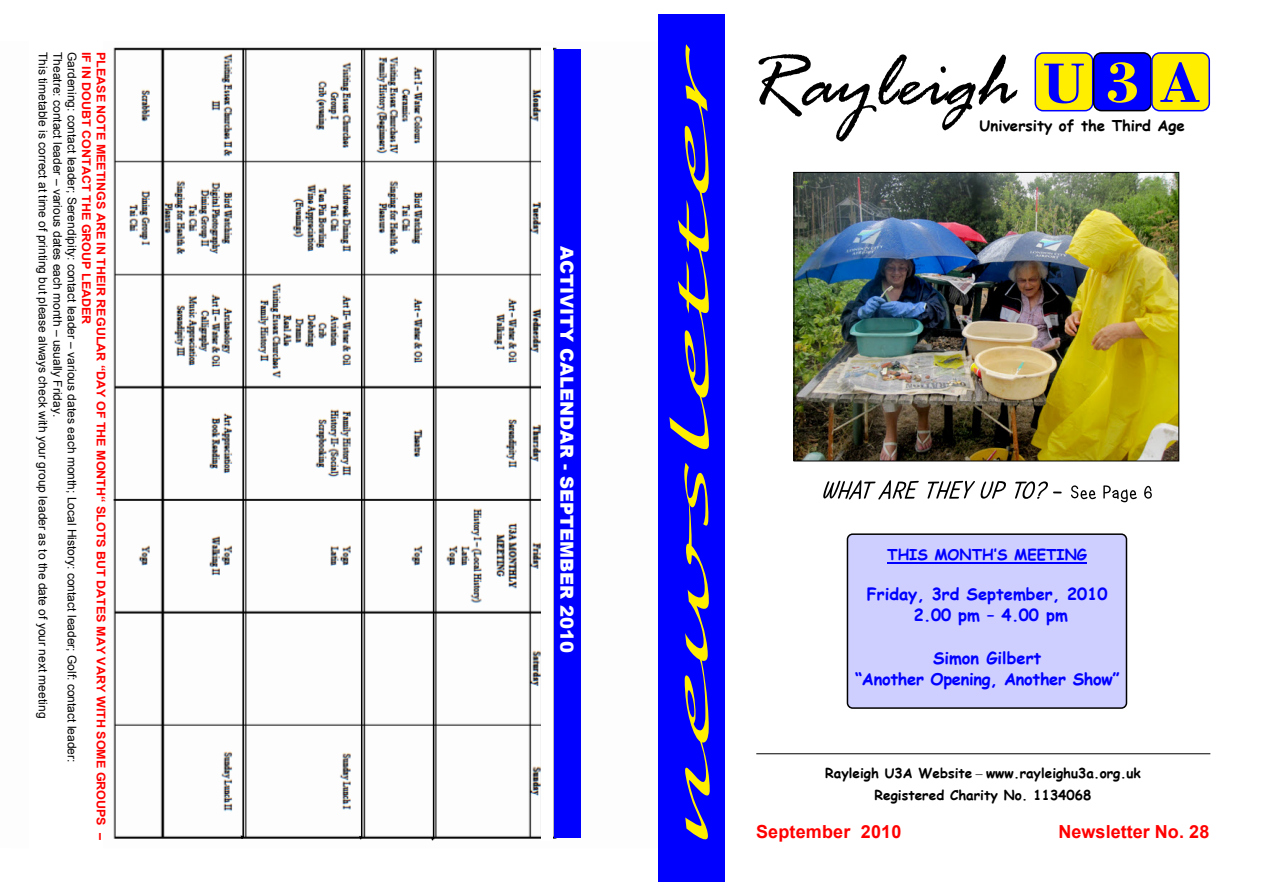
<style>
.page{position:relative;width:1263px;height:893px;background:#fff}
.page>*{position:absolute;margin:0;border:0;box-sizing:border-box;transform-origin:0 0}
.t1{font:italic 83.1px "Rage";color:#000}
.t2{font:700 59.85px "Bodoni BT";color:#00f}
.t3{font:57.3px "Belltrap";color:#fe0;scale:3.71 1}
.t4{font:900 18px "Arial";color:#fff}
.t5{font:700 18px "Arial";letter-spacing:.01em;color:#f00}
.t6{font:700 16.5px/21.1px "Comic Sans MS";color:#00f;text-align:center}
.t7{font:700 15px "Comic Sans MS";color:#000}
.t8{font:700 15px "Comic Sans MS";color:#00f}
.t9{font:700 13.5px/21.9px "Comic Sans MS";color:#000;text-align:center}
.t10{font:12px "Arial";color:#000}
.t11{font:700 12px "Arial";color:#f00;scale:1.04 1}
.s1{color:#fe0}
.s2{font-family:"Times New Roman";font-weight:400}
</style>
<div class="page">
<img style="left:113px;top:41px;width:546px;height:807px">
<div style="left:1034px;top:52px;width:59px;height:59px;background:#fe0;border:2px solid #00f;border-radius:8px"></div>
<div style="left:1093px;top:52px;width:59px;height:59px;background:#00f;border:2px solid #000;border-radius:8px"></div>
<div style="left:1151px;top:52px;width:59px;height:59px;background:#fe0;border:2px solid #00f;border-radius:8px"></div>
<div style="left:659px;top:14px;width:66px;height:868px;background:#00f"></div>
<div style="left:847px;top:533px;width:280px;height:176px;background:#ceceff;border:2px solid #000;border-radius:5px"></div>
<hr style="left:887px;top:562px;width:200px;height:1px;background:#00f">
<hr style="left:756px;top:753px;width:454px;height:1px;background:#000">
<img style="left:796px;top:174px;width:381px;height:285px">
<div style="left:794px;top:172px;width:385px;height:289px;border:1px solid #000"></div>
<svg style="left:823px;top:480px;width:96px;height:19px"></svg>
<svg style="left:927px;top:481px;width:79px;height:18px"></svg>
<svg style="left:1015px;top:481px;width:46px;height:18px"></svg>
<svg style="left:1071px;top:485px;width:25px;height:14px"></svg>
<svg style="left:1103px;top:485px;width:34px;height:17px"></svg>
<svg style="left:1144px;top:486px;width:8px;height:13px"></svg>
<div style="left:554px;top:49px;width:26px;height:789px;background:#00f"></div>
<div style="left:542px;top:47px;width:11px;height:794px;background:#fff"></div>
<hr style="left:114px;top:499px;width:427px;height:2px;background:#000">
<svg style="left:430px;top:49px;width:5px;height:793px"></svg>
<svg style="left:358px;top:48px;width:5px;height:793px"></svg>
<svg style="left:240px;top:47px;width:5px;height:794px"></svg>
<p class="t10" style="left:48px;top:52px;width:668px;rotate:90deg">This timetable is correct at time of printing but please always check with your group leader as to the date of your next meeting</p>
<p class="t10" style="left:62px;top:52px;width:367px;rotate:90deg">Theatre: contact leader – various dates each month – usually Friday.</p>
<p class="t10" style="left:77px;top:52px;width:712px;rotate:90deg">Gardening: contact leader; Serendipity: contact leader – various dates each month; Local History: contact leader; Golf: contact leader:</p>
<p class="t11" style="left:91px;top:52px;width:263px;rotate:90deg">IF IN DOUBT CONTACT THE GROUP LEADER</p>
<p class="t11" style="left:105px;top:52px;width:759px;rotate:90deg">PLEASE NOTE MEETINGS ARE IN THEIR REGULAR “DAY OF THE MONTH“ SLOTS BUT DATES MAY VARY WITH SOME GROUPS –</p>
<h3 class="t4" style="left:573px;top:246px;width:409px;rotate:90deg">ACTIVITY CALENDAR - SEPTEMBER 2010</h3>
<h3 class="t3" style="left:662px;top:846px;width:218px;rotate:-90deg">newsletter</h3>
<h1 class="t1" style="left:745px;top:55px;width:272px">Rayleigh</h1>
<h2 class="t2" style="left:1042px;top:46px;width:159px">U<span class="s1">3</span>A</h2>
<p class="t7" style="left:979px;top:119px;width:207px">University of the Third Age</p>
<p class="t8" style="left:887px;top:548px;width:201px">THIS MONTH’S MEETING</p>
<h3 class="t6" style="left:867px;top:585px;width:242px">Friday, 3rd September, 2010<br>2.00 pm – 4.00 pm</h3>
<h3 class="t6" style="left:855px;top:648px;width:266px;line-height:21.6px">Simon Gilbert<br>“Another Opening, Another Show”</h3>
<p class="t9" style="left:825px;top:764px;width:317px">Rayleigh U3A Website <span class="s2">–</span> www.rayleighu3a.org.uk<br>Registered Charity No. 1134068</p>
<h3 class="t5" style="left:756px;top:824px;width:147px">September 2010</h3>
<h3 class="t5" style="left:1058px;top:824px;width:152px">Newsletter No. 28</h3>
</div>
